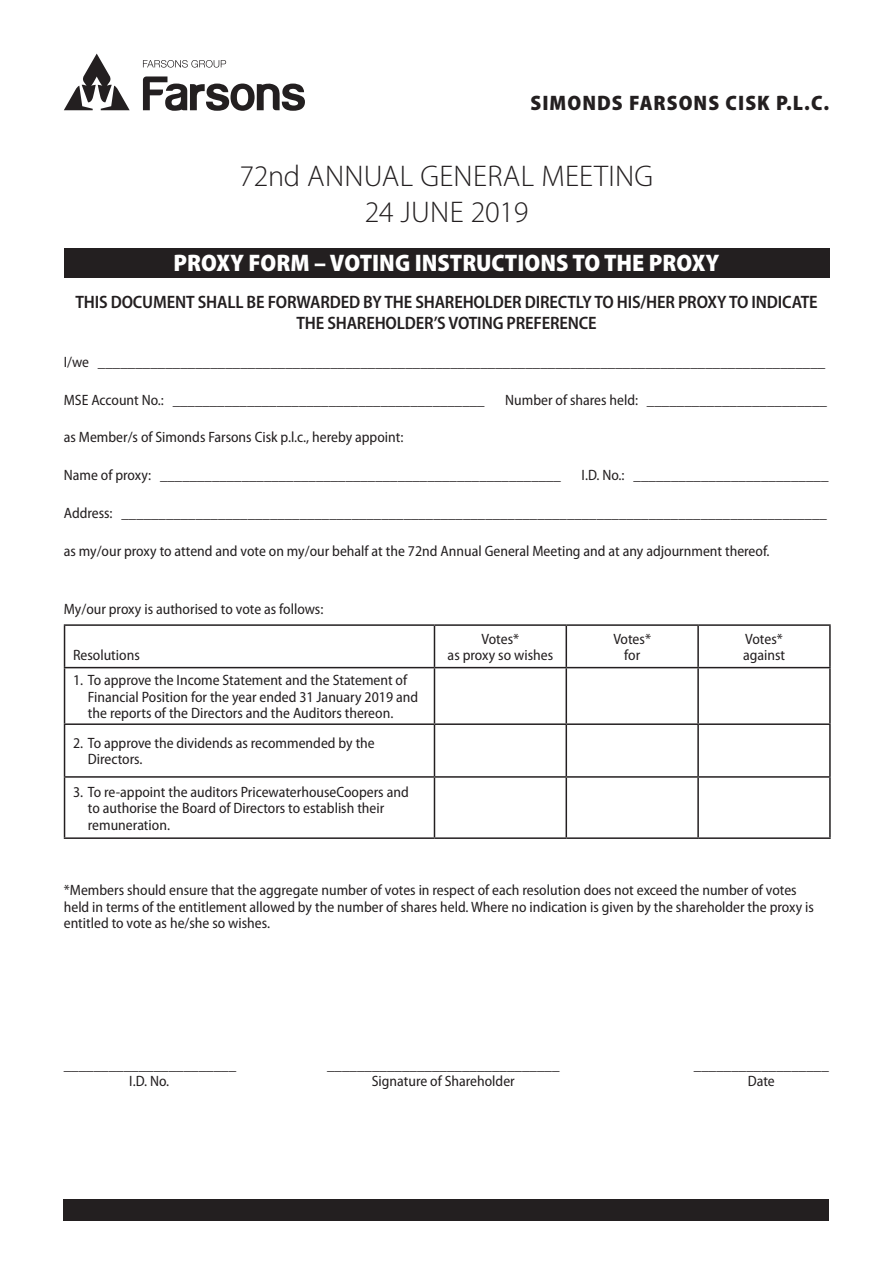
<style>
.page{position:relative;width:893px;height:1263px;background:#fff}
.page>*{position:absolute;margin:0;border:0;box-sizing:border-box;transform-origin:0 0}
.t1{font:300 30px/36px "Myriad Pro";letter-spacing:.01em;color:#231f20;text-align:center}
.t2{font:900 semi-condensed 24px "Myriad Pro";color:#fff}
.t3{font:900 semi-condensed 21px "Myriad Pro";letter-spacing:.05em;color:#231f20}
.t4{font:600 semi-condensed 18px/21px "Myriad Pro";letter-spacing:-.01em;color:#231f20;text-align:center}
.t5{font:semi-condensed 15px/16.5px "Myriad Pro";color:#231f20}
</style>
<div class="page">
<div style="left:64px;top:248px;width:765px;height:30px;background:#231f20"></div>
<div style="left:64px;top:1199px;width:765px;height:21px;background:#231f20"></div>
<hr style="left:64px;top:1220px;width:47px;height:1px;background:#231f20">
<svg style="left:143px;top:60px;width:83px;height:8px"></svg>
<svg style="left:64px;top:54px;width:66px;height:56px"></svg>
<svg style="left:143px;top:76px;width:162px;height:35px"></svg>
<hr style="left:64px;top:624px;width:370px;height:2px;background:#231f20">
<hr style="left:64px;top:626px;width:1px;height:41px;background:#231f20">
<hr style="left:434px;top:624px;width:132px;height:2px;background:#231f20">
<hr style="left:434px;top:626px;width:1px;height:41px;background:#231f20">
<hr style="left:566px;top:624px;width:132px;height:2px;background:#231f20">
<hr style="left:566px;top:626px;width:1px;height:41px;background:#231f20">
<hr style="left:698px;top:624px;width:133px;height:2px;background:#231f20">
<hr style="left:697px;top:626px;width:2px;height:41px;background:#231f20">
<hr style="left:829px;top:626px;width:2px;height:41px;background:#231f20">
<hr style="left:64px;top:667px;width:370px;height:1px;background:#231f20">
<hr style="left:64px;top:668px;width:1px;height:55px;background:#231f20">
<hr style="left:434px;top:667px;width:132px;height:1px;background:#231f20">
<hr style="left:434px;top:668px;width:1px;height:55px;background:#231f20">
<hr style="left:566px;top:667px;width:132px;height:1px;background:#231f20">
<hr style="left:566px;top:668px;width:1px;height:55px;background:#231f20">
<hr style="left:698px;top:667px;width:133px;height:1px;background:#231f20">
<hr style="left:697px;top:668px;width:2px;height:55px;background:#231f20">
<hr style="left:829px;top:668px;width:2px;height:55px;background:#231f20">
<hr style="left:64px;top:723px;width:370px;height:2px;background:#231f20">
<hr style="left:64px;top:725px;width:1px;height:51px;background:#231f20">
<hr style="left:434px;top:723px;width:132px;height:2px;background:#231f20">
<hr style="left:434px;top:725px;width:1px;height:51px;background:#231f20">
<hr style="left:566px;top:723px;width:132px;height:2px;background:#231f20">
<hr style="left:566px;top:725px;width:1px;height:51px;background:#231f20">
<hr style="left:698px;top:723px;width:133px;height:2px;background:#231f20">
<hr style="left:697px;top:725px;width:2px;height:51px;background:#231f20">
<hr style="left:829px;top:725px;width:2px;height:51px;background:#231f20">
<hr style="left:64px;top:776px;width:370px;height:2px;background:#231f20">
<hr style="left:64px;top:778px;width:1px;height:59px;background:#231f20">
<hr style="left:434px;top:776px;width:132px;height:2px;background:#231f20">
<hr style="left:434px;top:778px;width:1px;height:59px;background:#231f20">
<hr style="left:566px;top:776px;width:132px;height:2px;background:#231f20">
<hr style="left:566px;top:778px;width:1px;height:59px;background:#231f20">
<hr style="left:698px;top:776px;width:133px;height:2px;background:#231f20">
<hr style="left:697px;top:778px;width:2px;height:59px;background:#231f20">
<hr style="left:829px;top:778px;width:2px;height:59px;background:#231f20">
<hr style="left:64px;top:837px;width:370px;height:2px;background:#231f20">
<hr style="left:434px;top:837px;width:132px;height:2px;background:#231f20">
<hr style="left:566px;top:837px;width:132px;height:2px;background:#231f20">
<hr style="left:698px;top:837px;width:133px;height:2px;background:#231f20">
<h3 class="t3" style="left:530px;top:91px;width:300px">SIMONDS FARSONS CISK P.L.C.</h3>
<h1 class="t1" style="left:239px;top:158px;width:415px">72nd ANNUAL GENERAL MEETING<br>24 JUNE 2019</h1>
<h2 class="t2" style="left:174px;top:250px;width:547px">PROXY FORM – VOTING INSTRUCTIONS TO THE PROXY</h2>
<p class="t4" style="left:75px;top:292px;width:744px">THIS DOCUMENT SHALL BE FORWARDED BY THE SHAREHOLDER DIRECTLY TO HIS/HER PROXY TO INDICATE<br>THE SHAREHOLDER’S VOTING PREFERENCE</p>
<p class="t5" style="left:64px;top:354px;width:763px">I/we _________________________________________________________________________________________________</p>
<p class="t5" style="left:64px;top:392px;width:422px">MSE Account No.: __________________________________________</p>
<p class="t5" style="left:505px;top:392px;width:323px">Number of shares held: ________________________</p>
<p class="t5" style="left:64px;top:429px;width:341px">as Member/s of Simonds Farsons Cisk p.l.c., hereby appoint:</p>
<p class="t5" style="left:64px;top:467px;width:499px">Name of proxy: ______________________________________________________</p>
<p class="t5" style="left:582px;top:467px;width:248px">I.D. No.: __________________________</p>
<p class="t5" style="left:64px;top:505px;width:765px">Address: _______________________________________________________________________________________________</p>
<p class="t5" style="left:64px;top:543px;width:707px">as my/our proxy to attend and vote on my/our behalf at the 72nd Annual General Meeting and at any adjournment thereof.</p>
<p class="t5" style="left:64px;top:601px;width:261px">My/our proxy is authorised to vote as follows:</p>
<p class="t5" style="left:73px;top:647px;width:68px">Resolutions</p>
<p class="t5" style="left:88px;top:672px;width:332px;text-indent:-15px">1. To approve the Income Statement and the Statement of<br>Financial Position for the year ended 31 January 2019 and the reports of the Directors and the Auditors thereon.</p>
<p class="t5" style="left:88px;top:735px;width:288px;text-indent:-15px">2. To approve the dividends as recommended by the<br>Directors.</p>
<p class="t5" style="left:88px;top:784px;width:322px;text-indent:-15px">3. To re-appoint the auditors PricewaterhouseCoopers and to authorise the Board of Directors to establish their remuneration.</p>
<p class="t5" style="left:448px;top:631px;width:107px;text-align:center">Votes*<br>as proxy so wishes</p>
<p class="t5" style="left:613px;top:631px;width:39px;text-align:center">Votes* for</p>
<p class="t5" style="left:743px;top:631px;width:44px">Votes* against</p>
<p class="t5" style="left:64px;top:882px;width:752px">*Members should ensure that the aggregate number of votes in respect of each resolution does not exceed the number of votes held in terms of the entitlement allowed by the number of shares held. Where no indication is given by the shareholder the proxy is entitled to vote as he/she so wishes.</p>
<p class="t5" style="left:64px;top:1057px;width:174px">_______________________</p>
<p class="t5" style="left:327px;top:1057px;width:234px">_______________________________</p>
<p class="t5" style="left:694px;top:1057px;width:137px">__________________</p>
<p class="t5" style="left:129px;top:1073px;width:42px">I.D. No.</p>
<p class="t5" style="left:372px;top:1073px;width:144px">Signature of Shareholder</p>
<p class="t5" style="left:748px;top:1073px;width:29px">Date</p>
</div>
